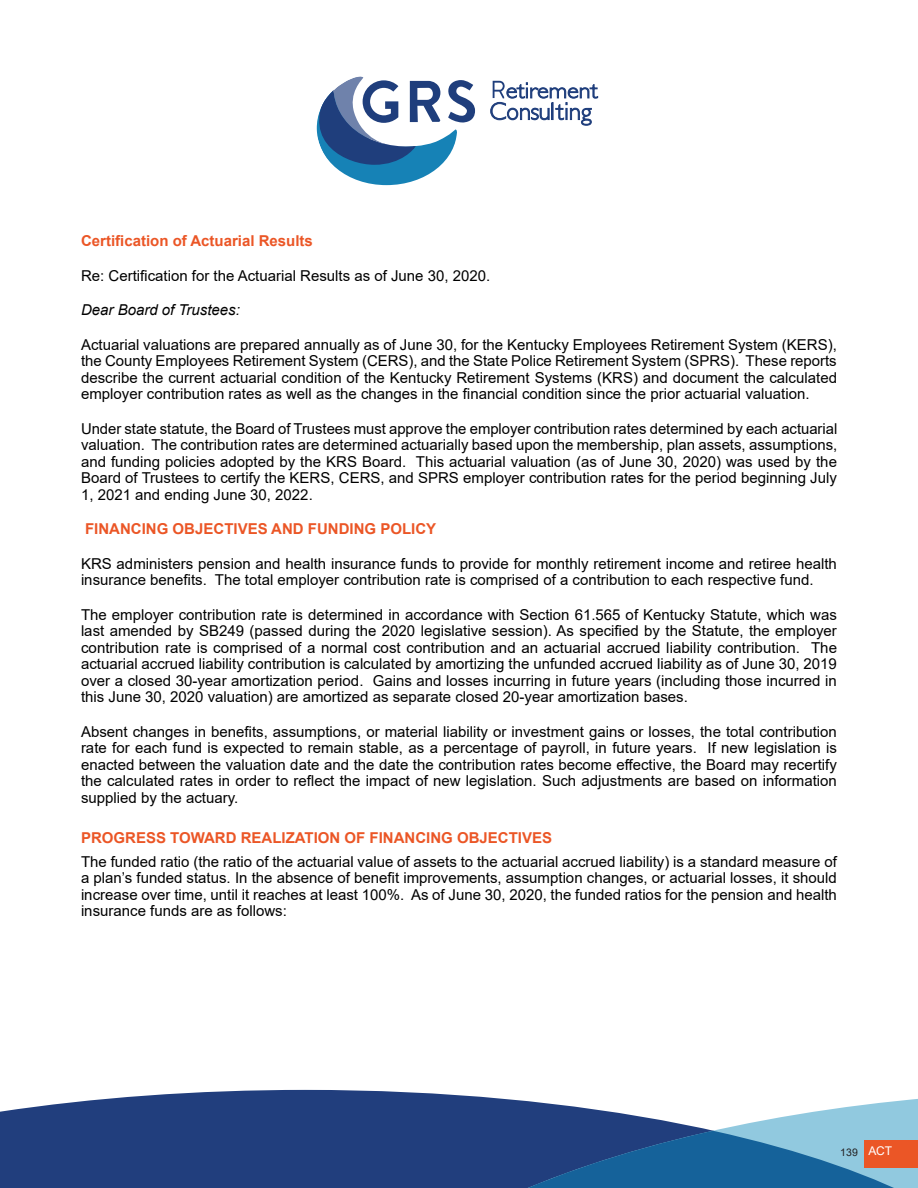
<style>
.page{position:relative;width:918px;height:1188px;background:#fff}
.page>*{position:absolute;margin:0;border:0;box-sizing:border-box;transform-origin:0 0}
.t1{font:15px/16.5px "Arial";color:#000;text-align:justify}
.t2{font:700 15px "Arial";color:#eb5626}
.t3{font:italic 15px "Arial";color:#000}
.t4{font:10.5px "Arial";color:#231f20}
.s1{font-size:12px;color:#fff}
</style>
<div class="page">
<div style="left:0;top:1090px;width:493px;height:98px;background:#213e7d"></div>
<svg style="left:472px;top:1098px;width:446px;height:90px"></svg>
<div style="left:864px;top:1140px;width:54px;height:28px;background:#eb5626"></div>
<svg style="left:490px;top:81px;width:108px;height:45px"></svg>
<svg style="left:317px;top:76px;width:158px;height:109px"></svg>
<p class="t2" style="left:81px;top:231px;width:233px">Certification of Actuarial Results</p>
<p class="t1" style="left:81px;top:267px;width:411px">Re: Certification for the Actuarial Results as of June 30, 2020.</p>
<p class="t3" style="left:81px;top:300px;width:160px">Dear Board of Trustees:</p>
<p class="t1" style="left:81px;top:336px;width:758px">Actuarial valuations are prepared annually as of June 30, for the Kentucky Employees Retirement System (KERS), the County Employees Retirement System (CERS), and the State Police Retirement System (SPRS). These reports describe the current actuarial condition of the Kentucky Retirement Systems (KRS) and document the calculated employer contribution rates as well as the changes in the financial condition since the prior actuarial valuation.</p>
<p class="t1" style="left:81px;top:420px;width:758px">Under state statute, the Board of Trustees must approve the employer contribution rates determined by each actuarial valuation. The contribution rates are determined actuarially based upon the membership, plan assets, assumptions, and funding policies adopted by the KRS Board. This actuarial valuation (as of June 30, 2020) was used by the Board of Trustees to certify the KERS, CERS, and SPRS employer contribution rates for the period beginning July 1, 2021 and ending June 30, 2022.</p>
<p class="t2" style="left:85px;top:519px;width:353px">FINANCING OBJECTIVES AND FUNDING POLICY</p>
<p class="t1" style="left:81px;top:555px;width:757px">KRS administers pension and health insurance funds to provide for monthly retirement income and retiree health insurance benefits. The total employer contribution rate is comprised of a contribution to each respective fund.</p>
<p class="t1" style="left:81px;top:606px;width:758px">The employer contribution rate is determined in accordance with Section 61.565 of Kentucky Statute, which was last amended by SB249 (passed during the 2020 legislative session). As specified by the Statute, the employer contribution rate is comprised of a normal cost contribution and an actuarial accrued liability contribution. The actuarial accrued liability contribution is calculated by amortizing the unfunded accrued liability as of June 30, 2019 over a closed 30-year amortization period. Gains and losses incurring in future years (including those incurred in this June 30, 2020 valuation) are amortized as separate closed 20-year amortization bases.</p>
<p class="t1" style="left:81px;top:723px;width:758px">Absent changes in benefits, assumptions, or material liability or investment gains or losses, the total contribution rate for each fund is expected to remain stable, as a percentage of payroll, in future years. If new legislation is enacted between the valuation date and the date the contribution rates become effective, the Board may recertify the calculated rates in order to reflect the impact of new legislation. Such adjustments are based on information supplied by the actuary.</p>
<p class="t2" style="left:81px;top:828px;width:473px">PROGRESS TOWARD REALIZATION OF FINANCING OBJECTIVES</p>
<p class="t1" style="left:81px;top:853px;width:757px">The funded ratio (the ratio of the actuarial value of assets to the actuarial accrued liability) is a standard measure of a plan’s funded status. In the absence of benefit improvements, assumption changes, or actuarial losses, it should increase over time, until it reaches at least 100%. As of June 30, 2020, the funded ratios for the pension and health insurance funds are as follows:</p>
<p class="t4" style="left:840px;top:1145px;width:54px">139 <span class="s1">ACT</span></p>
</div>
